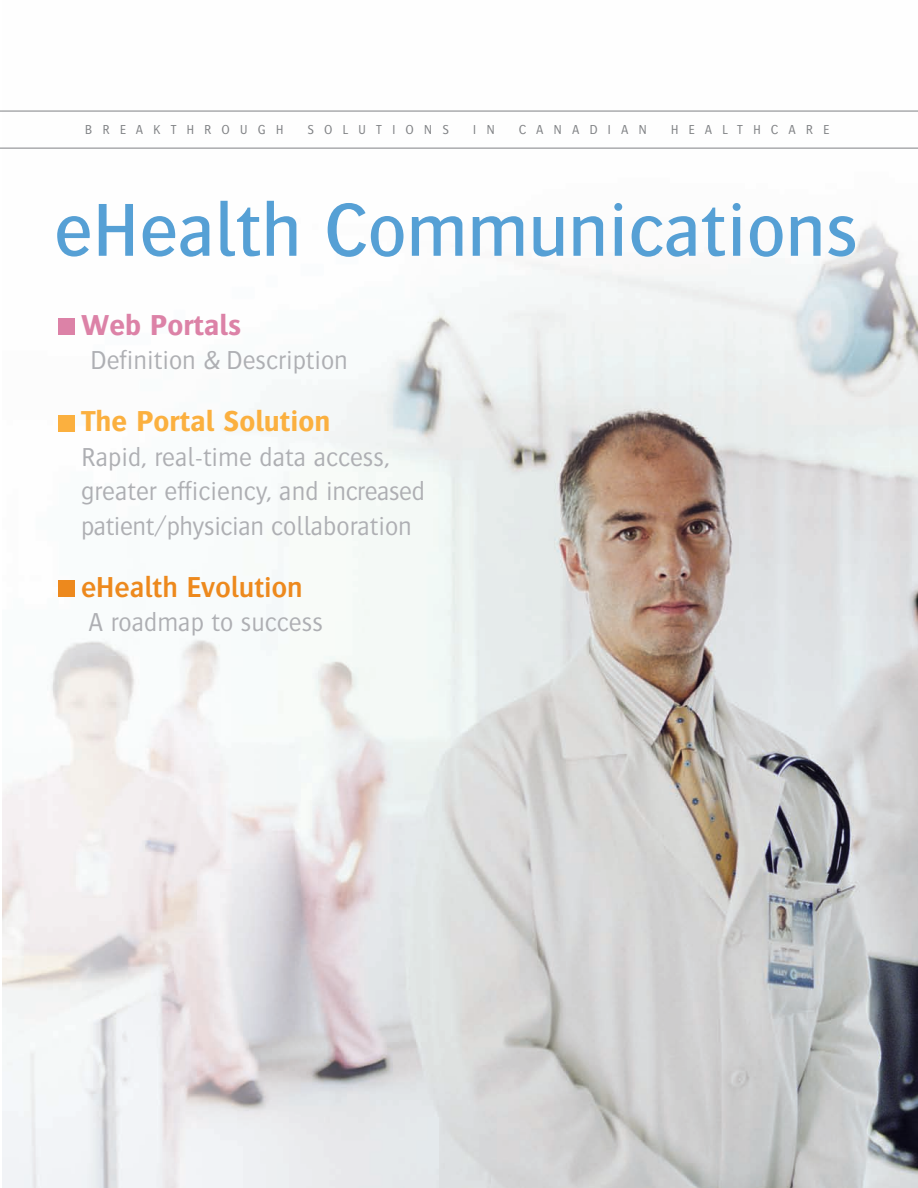
<style>
.page{position:relative;width:918px;height:1188px;background:#fff}
.page>*{position:absolute;margin:0;border:0;box-sizing:border-box;transform-origin:0 0}
.t1{font:500 78px "Bosis For Agfa";color:#56a0d5}
.t2{font:700 30px "Bosis For Agfa";color:#fbb03f}
.t3{font:600 30px "Bosis For Agfa";color:#ed891d}
.t4{font:700 30px "Bosis For Agfa";color:#dc82a7}
.t5{font:300 27px/34.7px "Bosis For Agfa";color:#aeafb3}
.t6{font:300 13.5px "Bosis For Agfa";letter-spacing:.74em;color:#808285}
</style>
<div class="page">
<img style="left:2px;top:110px;width:916px;height:1078px">
<hr style="left:0;top:111px;width:918px;height:1px;background:#808285">
<hr style="left:0;top:148px;width:918px;height:1px;background:#808285">
<div style="left:58px;top:581px;width:16px;height:16px;background:#ed891d"></div>
<div style="left:58px;top:415px;width:16px;height:16px;background:#fbb03f"></div>
<div style="left:58px;top:319px;width:16px;height:16px;background:#dc82a7"></div>
<p class="t6" style="left:85px;top:122px;width:200px">BREAKTHROUGH</p>
<p class="t6" style="left:308px;top:122px;width:143px">SOLUTIONS</p>
<p class="t6" style="left:473px;top:122px;width:24px">I N</p>
<p class="t6" style="left:519px;top:122px;width:130px">CANADIAN</p>
<p class="t6" style="left:671px;top:122px;width:160px">HEALTHCARE</p>
<h1 class="t1" style="left:54px;top:201px;width:806px">eHealth Communications</h1>
<p class="t4" style="left:81px;top:307px;width:162px">Web Portals</p>
<p class="t5" style="left:90px;top:343px;width:259px">Definition &amp; Description</p>
<p class="t2" style="left:81px;top:403px;width:251px">The Portal Solution</p>
<p class="t5" style="left:81px;top:439px;width:345px">Rapid, real-time data access, greater efficiency, and increased patient/physician collaboration</p>
<p class="t3" style="left:81px;top:569px;width:223px">eHealth Evolution</p>
<p class="t5" style="left:88px;top:605px;width:236px">A roadmap to success</p>
</div>
